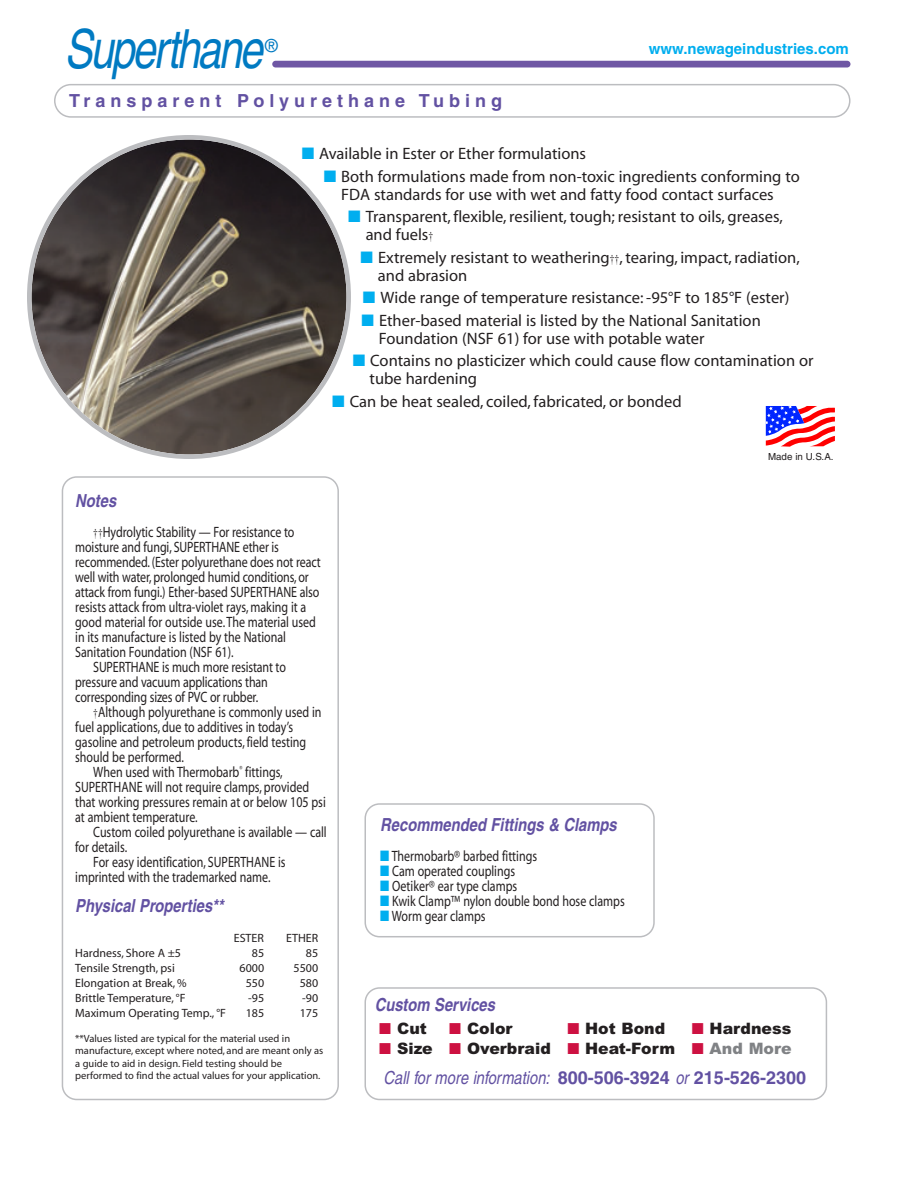
<style>
.page{position:relative;width:918px;height:1188px;background:#fff}
.page>*{position:absolute;margin:0;border:0;box-sizing:border-box;transform-origin:0 0}
.t1{font:italic 54px "Helvetica";color:#007ac2;scale:.78 1}
.t2{font:italic 700 18px "Helvetica";color:#6251a2;scale:.82 1}
.t3{font:italic 18px "Helvetica";color:#6251a2;scale:.82 1}
.t4{font:700 18px "Helvetica";letter-spacing:.28em;color:#6251a2}
.t5{font:18px "Helvetica";color:#007ac2;scale:.95 1}
.t6{font:16.5px/18px "Myriad";color:#231f20}
.t7{font:900 15.75px "Arial";color:#231f20}
.t8{font:900 15.75px "Arial";color:#808285}
.t9{font:15px "Myriad";color:#231f20;scale:.8 1}
.t10{font:700 15px "Helvetica";color:#00aeef}
.t11{font:12px "Myriad";color:#231f20}
.t12{font:10.5px/12.6px "Myriad";color:#231f20}
.t13{font:9.75px "Helvetica";color:#231f20}
.s1{color:#00aeef}
.s2{font-family:"Times";font-size:12px}
.s3{color:#cd1141}
.s4{font-weight:700;font-style:normal}
</style>
<div class="page">
<div style="left:272px;top:61px;width:578px;height:7px;background:#6f57a4;border-radius:3px"></div>
<svg style="left:54px;top:84px;width:797px;height:34px"></svg>
<svg style="left:62px;top:476px;width:277px;height:624px"></svg>
<svg style="left:27px;top:135px;width:324px;height:324px"></svg>
<svg style="left:364px;top:803px;width:291px;height:134px"></svg>
<svg style="left:766px;top:406px;width:69px;height:41px"></svg>
<svg style="left:364px;top:987px;width:463px;height:113px"></svg>
<h1 class="t1" style="left:64px;top:29px;width:267px">Superthane</h1>
<p class="t5" style="left:265px;top:39px;width:15px">®</p>
<p class="t4" style="left:69px;top:94px;width:435px">Transparent Polyurethane Tubing</p>
<p class="t10" style="left:649px;top:43px;width:202px">www.newageindustries.com</p>
<p class="t6" style="left:302px;top:146px;width:286px"><span class="s1">■</span> Available in Ester or Ether formulations</p>
<p class="t6" style="left:324px;top:169px;width:477px;text-align:center"><span class="s1">■</span> Both formulations made from non-toxic ingredients conforming to<br>FDA standards for use with wet and fatty food contact surfaces</p>
<p class="t6" style="left:366px;top:209px;width:419px;text-indent:-17px"><span class="s1">■</span> Transparent, flexible, resilient, tough; resistant to oils, greases, and fuels<span class="s2">†</span></p>
<p class="t6" style="left:378px;top:250px;width:423px;text-indent:-17px"><span class="s1">■</span> Extremely resistant to weathering<span class="s2">††</span>, tearing, impact, radiation, and abrasion</p>
<p class="t6" style="left:363px;top:290px;width:428px"><span class="s1">■</span> Wide range of temperature resistance: -95°F to 185°F (ester)</p>
<p class="t6" style="left:379px;top:313px;width:383px;text-indent:-17px"><span class="s1">■</span> Ether-based material is listed by the National Sanitation<br>Foundation (NSF 61) for use with potable water</p>
<p class="t6" style="left:370px;top:353px;width:445px;text-indent:-17px"><span class="s1">■</span> Contains no plasticizer which could cause flow contamination or tube hardening</p>
<p class="t6" style="left:332px;top:394px;width:351px"><span class="s1">■</span> Can be heat sealed, coiled, fabricated, or bonded</p>
<p class="t2" style="left:75px;top:494px;width:55px">Notes</p>
<p class="t9" style="left:93px;top:526px;width:253px"><span class="s2">††</span>Hydrolytic Stability — For resistance to</p>
<p class="t9" style="left:75px;top:541px;width:256px">moisture and fungi, SUPERTHANE ether is</p>
<p class="t9" style="left:75px;top:556px;width:308px">recommended. (Ester polyurethane does not react</p>
<p class="t9" style="left:75px;top:571px;width:293px">well with water, prolonged humid conditions, or</p>
<p class="t9" style="left:75px;top:586px;width:307px">attack from fungi.) Ether-based SUPERTHANE also</p>
<p class="t9" style="left:75px;top:601px;width:291px">resists attack from ultra-violet rays, making it a</p>
<p class="t9" style="left:75px;top:616px;width:302px">good material for outside use. The material used</p>
<p class="t9" style="left:75px;top:631px;width:265px">in its manufacture is listed by the National</p>
<p class="t9" style="left:75px;top:646px;width:200px">Sanitation Foundation (NSF 61).</p>
<p class="t9" style="left:93px;top:661px;width:242px">SUPERTHANE is much more resistant to</p>
<p class="t9" style="left:75px;top:676px;width:242px">pressure and vacuum applications than</p>
<p class="t9" style="left:75px;top:691px;width:230px">corresponding sizes of PVC or rubber.</p>
<p class="t9" style="left:93px;top:706px;width:287px"><span class="s2">†</span>Although polyurethane is commonly used in</p>
<p class="t9" style="left:75px;top:721px;width:274px">fuel applications, due to additives in today’s</p>
<p class="t9" style="left:75px;top:736px;width:290px">gasoline and petroleum products, field testing</p>
<p class="t9" style="left:75px;top:751px;width:137px">should be performed.</p>
<p class="t9" style="left:93px;top:766px;width:238px">When used with Thermobarb<sup>®</sup> fittings,</p>
<p class="t9" style="left:75px;top:781px;width:294px">SUPERTHANE will not require clamps, provided</p>
<p class="t9" style="left:75px;top:796px;width:315px">that working pressures remain at or below 105 psi</p>
<p class="t9" style="left:75px;top:811px;width:155px">at ambient temperature.</p>
<p class="t9" style="left:93px;top:826px;width:293px">Custom coiled polyurethane is available — call</p>
<p class="t9" style="left:75px;top:841px;width:66px">for details.</p>
<p class="t9" style="left:93px;top:856px;width:242px">For easy identification, SUPERTHANE is</p>
<p class="t9" style="left:75px;top:871px;width:246px">imprinted with the trademarked name.</p>
<p class="t2" style="left:75px;top:899px;width:186px">Physical Properties**</p>
<p class="t11" style="left:234px;top:933px;width:32px">ESTER</p>
<p class="t11" style="left:286px;top:933px;width:34px">ETHER</p>
<p class="t11" style="left:75px;top:948px;width:107px">Hardness, Shore A ±5</p>
<p class="t11" style="left:252px;top:948px;width:14px">85</p>
<p class="t11" style="left:306px;top:948px;width:14px">85</p>
<p class="t11" style="left:75px;top:963px;width:101px">Tensile Strength, psi</p>
<p class="t11" style="left:240px;top:963px;width:26px">6000</p>
<p class="t11" style="left:294px;top:963px;width:26px">5500</p>
<p class="t11" style="left:75px;top:978px;width:113px">Elongation at Break, %</p>
<p class="t11" style="left:246px;top:978px;width:20px">550</p>
<p class="t11" style="left:300px;top:978px;width:20px">580</p>
<p class="t11" style="left:75px;top:993px;width:112px">Brittle Temperature, °F</p>
<p class="t11" style="left:248px;top:993px;width:17px">-95</p>
<p class="t11" style="left:302px;top:993px;width:17px">-90</p>
<p class="t11" style="left:75px;top:1008px;width:152px">Maximum Operating Temp., °F</p>
<p class="t11" style="left:246px;top:1008px;width:20px">185</p>
<p class="t11" style="left:300px;top:1008px;width:20px">175</p>
<p class="t12" style="left:75px;top:1033px;width:250px">**Values listed are typical for the material used in manufacture, except where noted, and are meant only as a guide to aid in design. Field testing should be performed to find the actual values for your application.</p>
<p class="t2" style="left:380px;top:818px;width:293px">Recommended Fittings &amp; Clamps</p>
<p class="t9" style="left:380px;top:850px;width:198px"><span class="s1">■</span> Thermobarb® barbed fittings</p>
<p class="t9" style="left:380px;top:865px;width:170px"><span class="s1">■</span> Cam operated couplings</p>
<p class="t9" style="left:380px;top:880px;width:173px"><span class="s1">■</span> Oetiker® ear type clamps</p>
<p class="t9" style="left:380px;top:895px;width:307px"><span class="s1">■</span> Kwik Clamp™ nylon double bond hose clamps</p>
<p class="t9" style="left:380px;top:910px;width:133px"><span class="s1">■</span> Worm gear clamps</p>
<p class="t13" style="left:768px;top:453px;width:67px">Made in U.S.A.</p>
<p class="t2" style="left:375px;top:998px;width:152px">Custom Services</p>
<p class="t7" style="left:379px;top:1020px;width:49px"><span class="s3">■</span> Cut</p>
<p class="t7" style="left:379px;top:1040px;width:55px"><span class="s3">■</span> Size</p>
<p class="t7" style="left:449px;top:1020px;width:65px"><span class="s3">■</span> Color</p>
<p class="t7" style="left:449px;top:1040px;width:103px"><span class="s3">■</span> Overbraid</p>
<p class="t7" style="left:692px;top:1020px;width:101px"><span class="s3">■</span> Hardness</p>
<p class="t8" style="left:692px;top:1040px;width:101px"><span class="s3">■</span> And More</p>
<p class="t3" style="left:383px;top:1071px;width:517px">Call for more information: <span class="s4">800-506-3924</span> or <span class="s4">215-526-2300</span></p>
<p class="t7" style="left:567px;top:1020px;width:99px"><span class="s3">■</span> Hot Bond</p>
<p class="t7" style="left:567px;top:1040px;width:109px"><span class="s3">■</span> Heat-Form</p>
</div>
